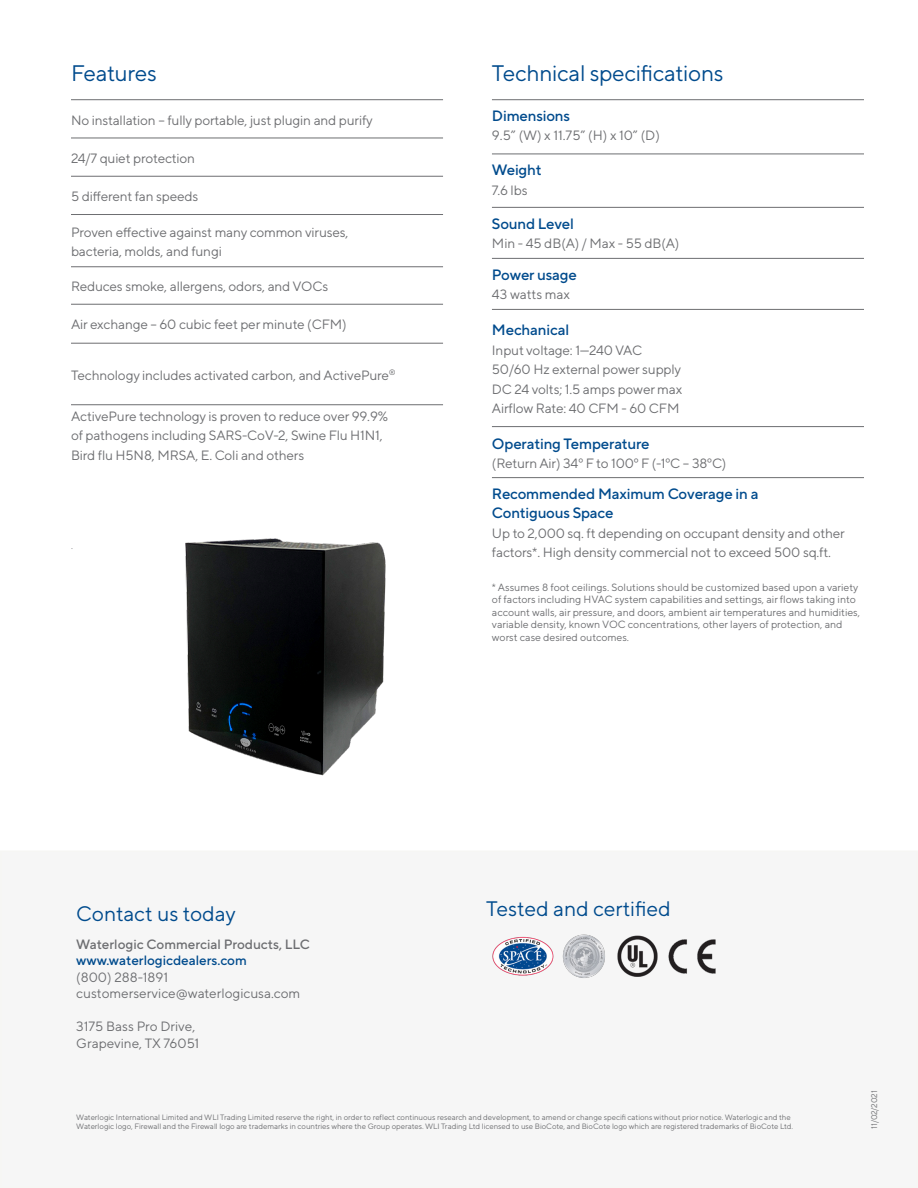
<style>
.page{position:relative;width:918px;height:1188px;background:#fff}
.page>*{position:absolute;margin:0;border:0;box-sizing:border-box;transform-origin:0 0}
.t1{font:22.5px "TT Norms Pro";letter-spacing:-.01em;color:#004b8d}
.t2{font:21px "TT Norms Pro";color:#004b8d}
.t3{font:500 15px "TT Norms Pro";letter-spacing:-.01em;color:#004b8d}
.t4{font:13.5px/19.5px "TT Norms Pro";letter-spacing:-.01em;color:#6d6e71}
.t5{font:500 13.5px "TT Norms Pro";color:#6d6e71}
.t6{font:500 13.5px "TT Norms Pro";color:#004b8d}
.t7{font:10.5px/12.6px "TT Norms Pro";color:#6d6e71}
.t8{font:9px "TT Norms Pro";color:#6d6e71}
.t9{font:8.25px "TT Norms Pro";letter-spacing:-.01em;color:#6d6e71}
.t10{font:7.8px "TT Norms Pro";color:#6d6e71}
</style>
<div class="page">
<hr style="left:71px;top:99px;width:372px;height:1px;background:#6d6e71">
<hr style="left:71px;top:138px;width:372px;height:1px;background:#6d6e71">
<hr style="left:71px;top:176px;width:372px;height:1px;background:#6d6e71">
<hr style="left:71px;top:214px;width:372px;height:1px;background:#6d6e71">
<hr style="left:71px;top:267px;width:372px;height:1px;background:#6d6e71">
<hr style="left:71px;top:304px;width:372px;height:1px;background:#6d6e71">
<hr style="left:71px;top:343px;width:372px;height:1px;background:#6d6e71">
<hr style="left:71px;top:404px;width:372px;height:1px;background:#6d6e71">
<hr style="left:492px;top:99px;width:372px;height:1px;background:#6d6e71">
<hr style="left:492px;top:154px;width:372px;height:1px;background:#6d6e71">
<hr style="left:492px;top:207px;width:372px;height:1px;background:#6d6e71">
<hr style="left:492px;top:258px;width:372px;height:1px;background:#6d6e71">
<hr style="left:492px;top:309px;width:372px;height:1px;background:#6d6e71">
<hr style="left:492px;top:426px;width:372px;height:1px;background:#6d6e71">
<hr style="left:492px;top:477px;width:372px;height:1px;background:#6d6e71">
<div style="left:1px;top:851px;width:916px;height:336px;background:#f6f6f6"></div>
<div style="left:0;top:850px;width:918px;height:338px;border:2px solid #f6f6f4"></div>
<img style="left:492px;top:934px;width:224px;height:44px">
<img style="left:185px;top:538px;width:201px;height:238px">
<p class="t1" style="left:71px;top:56px;width:87px">Features</p>
<p class="t4" style="left:71px;top:109px;width:303px">No installation – fully portable, just plugin and purify</p>
<p class="t4" style="left:71px;top:147px;width:126px">24/7 quiet protection</p>
<p class="t4" style="left:71px;top:186px;width:129px">5 different fan speeds</p>
<p class="t4" style="left:71px;top:221px;width:279px">Proven effective against many common viruses, bacteria, molds, and fungi</p>
<p class="t4" style="left:71px;top:276px;width:259px">Reduces smoke, allergens, odors, and VOCs</p>
<p class="t4" style="left:71px;top:314px;width:277px">Air exchange – 60 cubic feet per minute (CFM)</p>
<p class="t4" style="left:71px;top:364px;width:326px">Technology includes activated carbon, and ActivePure<sup>®</sup></p>
<p class="t4" style="left:71px;top:405px;width:319px">ActivePure technology is proven to reduce over 99.9%</p>
<p class="t4" style="left:71px;top:425px;width:313px">of pathogens including SARS-CoV-2, Swine Flu H1N1,</p>
<p class="t4" style="left:71px;top:444px;width:235px">Bird flu H5N8, MRSA, E. Coli and others</p>
<p class="t8" style="left:71px;top:539px;width:3px">.</p>
<p class="t1" style="left:492px;top:56px;width:233px">Technical specifications</p>
<p class="t3" style="left:492px;top:105px;width:80px">Dimensions</p>
<p class="t4" style="left:492px;top:125px;width:169px">9.5” (W) x 11.75” (H) x 10” (D)</p>
<p class="t3" style="left:492px;top:159px;width:51px">Weight</p>
<p class="t4" style="left:492px;top:179px;width:37px">7.6 lbs</p>
<p class="t3" style="left:492px;top:212px;width:83px">Sound Level</p>
<p class="t4" style="left:492px;top:233px;width:189px">Min - 45 dB(A) / Max - 55 dB(A)</p>
<p class="t3" style="left:492px;top:263px;width:86px">Power usage</p>
<p class="t4" style="left:492px;top:284px;width:80px">43 watts max</p>
<p class="t3" style="left:492px;top:319px;width:79px">Mechanical</p>
<p class="t4" style="left:492px;top:339px;width:192px">Input voltage: 1---240 VAC<br>50/60 Hz external power supply<br>DC 24 volts; 1.5 amps power max<br>Airflow Rate: 40 CFM - 60 CFM</p>
<p class="t3" style="left:492px;top:433px;width:159px">Operating Temperature</p>
<p class="t4" style="left:492px;top:453px;width:236px">(Return Air) 34º F to 100º F (-1ºC – 38ºC)</p>
<p class="t3" style="left:492px;top:483px;width:268px">Recommended Maximum Coverage in a</p>
<p class="t3" style="left:492px;top:502px;width:123px">Contiguous Space</p>
<p class="t4" style="left:492px;top:522px;width:354px">Up to 2,000 sq. ft depending on occupant density and other factors*. High density commercial not to exceed 500 sq.ft.</p>
<p class="t7" style="left:492px;top:580px;width:370px">* Assumes 8 foot ceilings. Solutions should be customized based upon a variety of factors including HVAC system capabilities and settings, air flows taking into account walls, air pressure, and doors, ambient air temperatures and humidities, variable density, known VOC concentrations, other layers of protection, and worst case desired outcomes.</p>
<p class="t2" style="left:76px;top:898px;width:161px">Contact us today</p>
<p class="t5" style="left:76px;top:934px;width:235px">Waterlogic Commercial Products, LLC</p>
<p class="t6" style="left:76px;top:951px;width:172px">www.waterlogicdealers.com</p>
<p class="t4" style="left:76px;top:966px;width:93px">(800) 288-1891</p>
<p class="t4" style="left:76px;top:983px;width:226px">customerservice@waterlogicusa.com</p>
<p class="t4" style="left:76px;top:1016px;width:121px">3175 Bass Pro Drive,</p>
<p class="t4" style="left:76px;top:1032px;width:124px">Grapevine, TX 76051</p>
<p class="t2" style="left:486px;top:894px;width:186px">Tested and certified</p>
<p class="t10" style="left:76px;top:1112px;width:716px">Waterlogic International Limited and WLI Trading Limited reserve the right, in order to reflect continuous research and development, to amend or change specifi cations without prior notice. Waterlogic and the</p>
<p class="t10" style="left:76px;top:1121px;width:718px">Waterlogic logo, Firewall and the Firewall logo are trademarks in countries where the Group operates. WLI Trading Ltd licensed to use BioCote, and BioCote logo which are registered trademarks of BioCote Ltd.</p>
<p class="t9" style="left:868px;top:1129px;width:40px;rotate:-90deg">11/02/2021</p>
</div>
